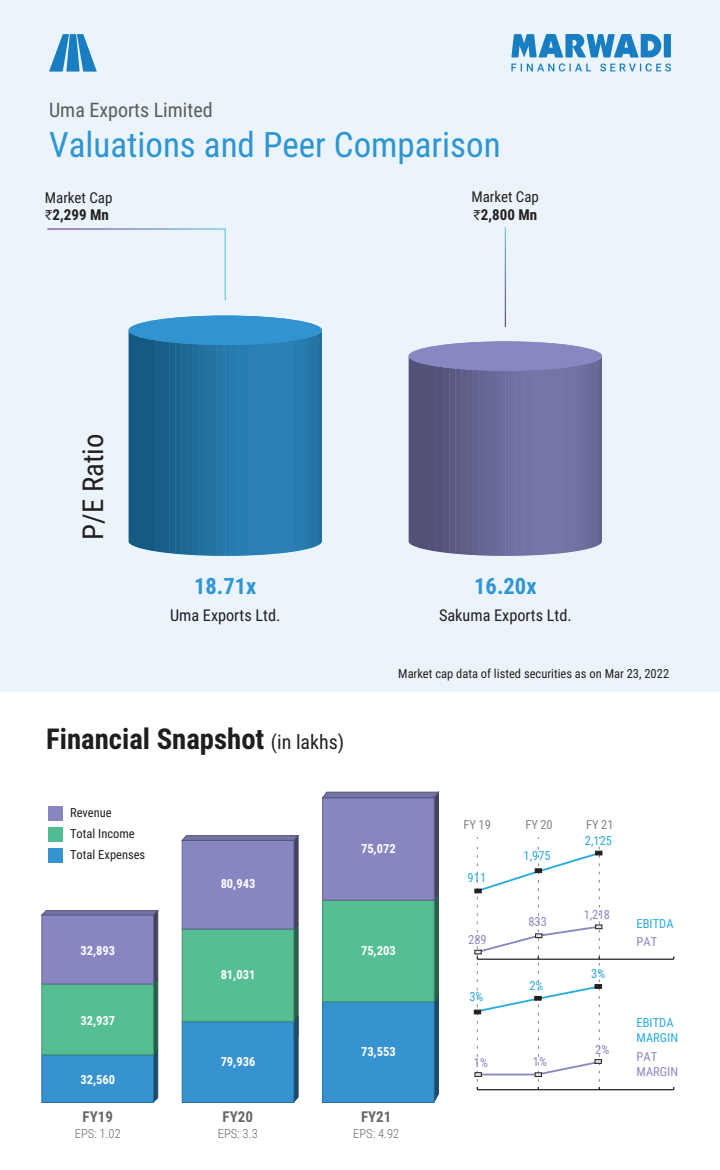
<style>
.page{position:relative;width:720px;height:1170px;background:#fff}
.page>*{position:absolute;margin:0;border:0;box-sizing:border-box;transform-origin:0 0}
.t1{font:35px "Roboto Condensed";color:#2e95d2}
.t2{font:700 28.75px "Roboto Condensed";color:#201d1e}
.t3{font:28.75px "Roboto Condensed";color:#231f20}
.t4{font:700 22.5px "Roboto Condensed";color:#3095d2}
.t5{font:20px "Roboto Condensed";color:#5b5b5c}
.t6{font:16.25px "Roboto Condensed";color:#211d1e}
.t7{font:15px/17.5px "Roboto Condensed";color:#231f20}
.t8{font:700 15px "Roboto Condensed";color:#666767}
.t9{font:700 12.5px "Roboto Condensed";color:#fff}
.t10{font:12.5px "Roboto Condensed";color:#231f20}
.t11{font:12.5px/15px "Roboto Condensed";color:#29abe2}
.t12{font:12.5px "Roboto Condensed";color:#201d1e}
.t13{font:12.5px/15px "Roboto Condensed";color:#8989c2}
.t14{font:300 12.5px "Roboto Condensed";color:#666767}
.t15{font:12.5px "Roboto Condensed";color:#848484}
.s1{font-family:"Myriad Pro"}
.s2{font-weight:700}
.s3{font-weight:400;font-size:20px;color:#231f20}
</style>
<div class="page">
<div style="left:0;top:0;width:720px;height:691px;background:#eaf4fa"></div>
<svg style="left:511px;top:34px;width:160px;height:38px"></svg>
<svg style="left:49px;top:34px;width:48px;height:38px"></svg>
<svg style="left:129px;top:332px;width:193px;height:224px;background:#2573a2"></svg>
<div style="left:129px;top:316px;width:193px;height:29px;background:#3194d1;border-radius:50%"></div>
<svg style="left:409px;top:358px;width:193px;height:198px;background:#696996"></svg>
<div style="left:409px;top:341px;width:193px;height:30px;background:#8787c1;border-radius:50%"></div>
<svg style="left:47px;top:228px;width:179px;height:73px"></svg>
<hr style="left:505px;top:227px;width:1px;height:100px;background:#fff">
<hr style="left:477px;top:959px;width:197px;height:1px;background:#231f20">
<hr style="left:477px;top:1089px;width:197px;height:1px;background:#231f20">
<svg style="left:474px;top:837px;width:128px;height:253px"></svg>
<svg style="left:41px;top:910px;width:118px;height:193px;background:#5f9aae"></svg>
<svg style="left:181px;top:835px;width:118px;height:268px;background:#5c99b0"></svg>
<svg style="left:322px;top:791px;width:117px;height:311px;background:#5b99b2"></svg>
<div style="left:48px;top:848px;width:15px;height:15px;background:#3593d0"></div>
<div style="left:48px;top:827px;width:15px;height:15px;background:#50be92"></div>
<div style="left:48px;top:806px;width:15px;height:15px;background:#8786c1"></div>
<h3 class="t5" style="left:49px;top:96px;width:165px">Uma Exports Limited</h3>
<h1 class="t1" style="left:49px;top:120px;width:453px">Valuations and Peer Comparison</h1>
<p class="t7" style="left:45px;top:188px;width:69px">Market Cap <span class="s1">₹</span><span class="s2">2,299 Mn</span></p>
<p class="t7" style="left:471px;top:188px;width:69px">Market Cap <span class="s1">₹</span><span class="s2">2,800 Mn</span></p>
<h2 class="t3" style="left:73px;top:540px;width:108px;rotate:-90deg">P/E Ratio</h2>
<h3 class="t4" style="left:194px;top:571px;width:64px">18.71x</h3>
<h3 class="t6" style="left:170px;top:603px;width:112px">Uma Exports Ltd.</h3>
<h2 class="t2" style="left:46px;top:718px;width:300px">Financial Snapshot <span class="s3">(in lakhs)</span></h2>
<h3 class="t4" style="left:474px;top:571px;width:64px">16.20x</h3>
<h3 class="t6" style="left:439px;top:603px;width:134px">Sakuma Exports Ltd.</h3>
<p class="t10" style="left:398px;top:664px;width:272px">Market cap data of listed securities as on Mar 23, 2022</p>
<p class="t12" style="left:70px;top:804px;width:43px">Revenue</p>
<p class="t12" style="left:70px;top:825px;width:66px">Total Income</p>
<p class="t12" style="left:70px;top:846px;width:77px">Total Expenses</p>
<p class="t9" style="left:80px;top:942px;width:36px">32,893</p>
<p class="t9" style="left:80px;top:1012px;width:36px">32,937</p>
<p class="t9" style="left:80px;top:1071px;width:36px">32,560</p>
<p class="t8" style="left:83px;top:1106px;width:32px">FY19</p>
<p class="t14" style="left:75px;top:1125px;width:47px">EPS: 1.02</p>
<p class="t9" style="left:221px;top:875px;width:36px">80,943</p>
<p class="t9" style="left:221px;top:966px;width:36px">81,031</p>
<p class="t9" style="left:221px;top:1053px;width:36px">79,936</p>
<p class="t8" style="left:223px;top:1106px;width:32px">FY20</p>
<p class="t14" style="left:218px;top:1125px;width:41px">EPS: 3.3</p>
<p class="t9" style="left:361px;top:839px;width:36px">75,072</p>
<p class="t9" style="left:361px;top:942px;width:36px">75,203</p>
<p class="t9" style="left:361px;top:1043px;width:36px">73,553</p>
<p class="t8" style="left:361px;top:1106px;width:32px">FY21</p>
<p class="t14" style="left:353px;top:1125px;width:47px">EPS: 4.92</p>
<p class="t15" style="left:464px;top:815px;width:29px">FY 19</p>
<p class="t15" style="left:525px;top:815px;width:29px">FY 20</p>
<p class="t15" style="left:586px;top:815px;width:29px">FY 21</p>
<p class="t11" style="left:468px;top:869px;width:20px">911</p>
<p class="t13" style="left:468px;top:932px;width:20px">289</p>
<p class="t11" style="left:469px;top:989px;width:16px">3%</p>
<p class="t11" style="left:524px;top:848px;width:29px">1,975</p>
<p class="t13" style="left:528px;top:914px;width:20px">833</p>
<p class="t11" style="left:529px;top:978px;width:16px">2%</p>
<p class="t13" style="left:474px;top:1055px;width:16px">1%</p>
<p class="t13" style="left:533px;top:1054px;width:16px">1%</p>
<p class="t11" style="left:585px;top:833px;width:29px">2,125</p>
<p class="t13" style="left:584px;top:907px;width:28px">1,218</p>
<p class="t11" style="left:591px;top:965px;width:16px">3%</p>
<p class="t13" style="left:595px;top:1042px;width:16px">2%</p>
<p class="t11" style="left:637px;top:916px;width:38px">EBITDA</p>
<p class="t13" style="left:637px;top:934px;width:22px">PAT</p>
<p class="t11" style="left:637px;top:1015px;width:43px">EBITDA<br>MARGIN</p>
<p class="t13" style="left:637px;top:1049px;width:43px">PAT<br>MARGIN</p>
</div>
